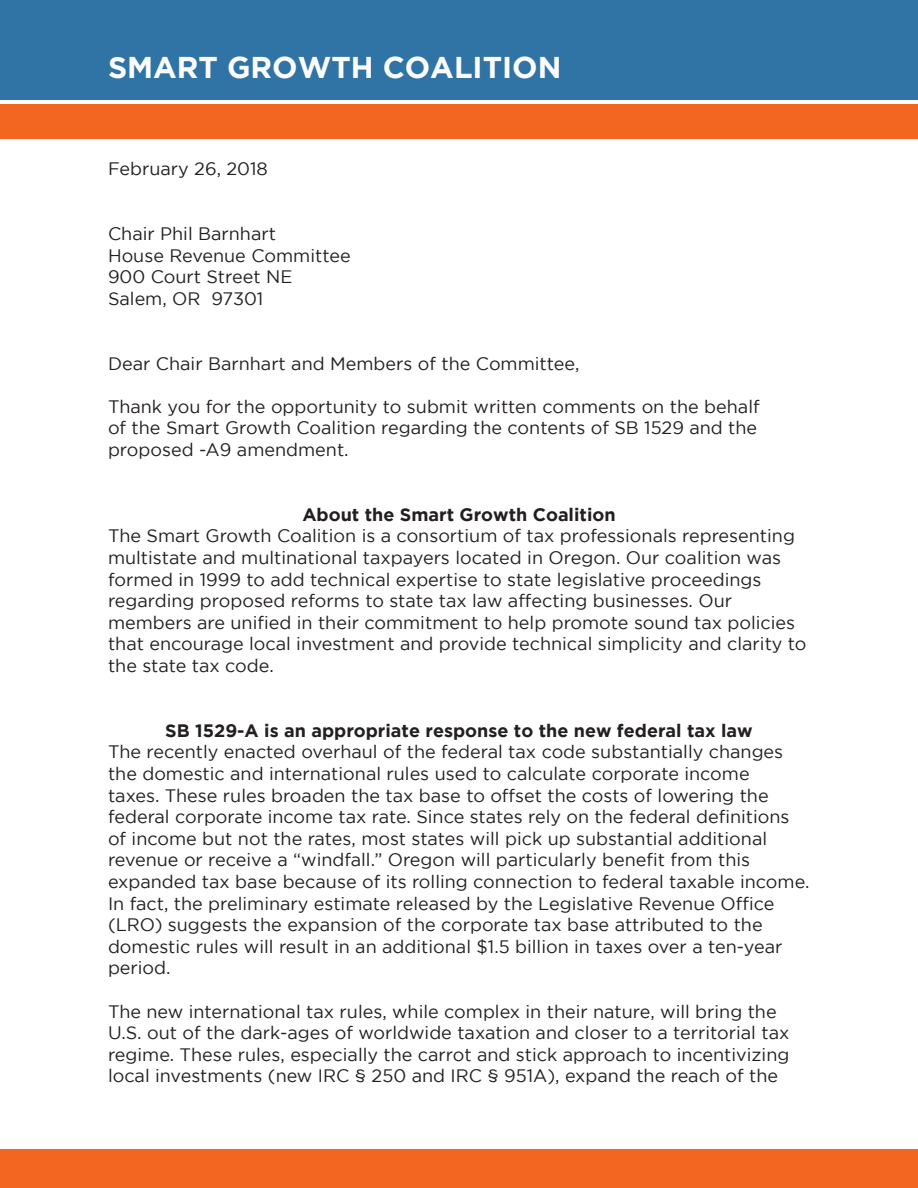
<style>
.page{position:relative;width:918px;height:1188px;background:#fff}
.page>*{position:absolute;margin:0;border:0;box-sizing:border-box;transform-origin:0 0}
.t1{font:700 30px "Gotham";color:#fcfcfc}
.t2{font:18px/21.6px "Gotham";color:#231f20}
.t3{font:700 18px "Gotham";color:#231f20}
</style>
<div class="page">
<div style="left:0;top:0;width:918px;height:100px;background:#3073a5"></div>
<div style="left:0;top:104px;width:918px;height:34px;background:#f36621"></div>
<div style="left:0;top:1149px;width:918px;height:39px;background:#f36621"></div>
<p class="t1" style="left:108px;top:50px;width:455px">SMART GROWTH COALITION</p>
<p class="t2" style="left:108px;top:158px;width:161px">February 26, 2018</p>
<p class="t2" style="left:108px;top:222px;width:170px">Chair Phil Barnhart</p>
<p class="t2" style="left:108px;top:244px;width:244px">House Revenue Committee</p>
<p class="t2" style="left:108px;top:266px;width:186px">900 Court Street NE</p>
<p class="t2" style="left:108px;top:287px;width:157px">Salem, OR 97301</p>
<p class="t2" style="left:108px;top:352px;width:473px">Dear Chair Barnhart and Members of the Committee,</p>
<p class="t2" style="left:108px;top:395px;width:653px">Thank you for the opportunity to submit written comments on the behalf of the Smart Growth Coalition regarding the contents of SB 1529 and the proposed -A9 amendment.</p>
<p class="t3" style="left:302px;top:504px;width:315px">About the Smart Growth Coalition</p>
<p class="t2" style="left:108px;top:525px;width:700px">The Smart Growth Coalition is a consortium of tax professionals representing multistate and multinational taxpayers located in Oregon. Our coalition was formed in 1999 to add technical expertise to state legislative proceedings regarding proposed reforms to state tax law affecting businesses. Our members are unified in their commitment to help promote sound tax policies that encourage local investment and provide technical simplicity and clarity to the state tax code.</p>
<p class="t3" style="left:165px;top:720px;width:589px">SB 1529-A is an appropriate response to the new federal tax law</p>
<p class="t2" style="left:108px;top:741px;width:703px">The recently enacted overhaul of the federal tax code substantially changes the domestic and international rules used to calculate corporate income<br>taxes. These rules broaden the tax base to offset the costs of lowering the federal corporate income tax rate. Since states rely on the federal definitions of income but not the rates, most states will pick up substantial additional revenue or receive a “windfall.” Oregon will particularly benefit from this expanded tax base because of its rolling connection to federal taxable income.<br>In fact, the preliminary estimate released by the Legislative Revenue Office (LRO) suggests the expansion of the corporate tax base attributed to the domestic rules will result in an additional $1.5 billion in taxes over a ten-year period.</p>
<p class="t2" style="left:108px;top:1000px;width:683px">The new international tax rules, while complex in their nature, will bring the U.S. out of the dark-ages of worldwide taxation and closer to a territorial tax regime. These rules, especially the carrot and stick approach to incentivizing local investments (new IRC § 250 and IRC § 951A), expand the reach of the</p>
</div>
